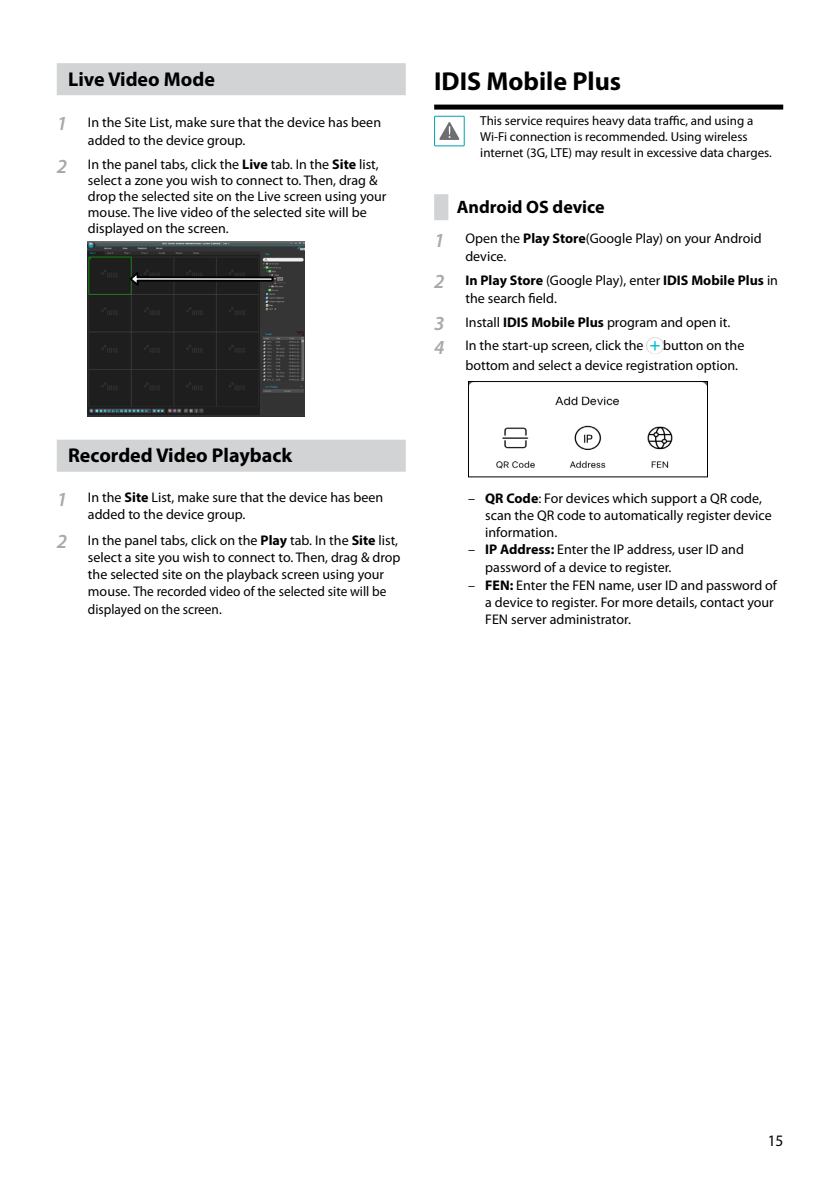
<style>
.page{position:relative;width:840px;height:1191px;background:#fff}
.page>*{position:absolute;margin:0;border:0;box-sizing:border-box;transform-origin:0 0}
.t1{font:700 26px "Myriad Pro";color:#000}
.t2{font:700 20px "Myriad Pro";color:#000}
.t3{font:700 18px "Myriad Pro";color:#000}
.t4{font:16px "Myriad Pro";color:#000;scale:.96 1}
.t5{font:14px/17px "Myriad Pro";color:#000}
.t6{font:13px/16px "Myriad Pro";color:#000}
.s1{font-weight:600;font-style:italic;font-size:20px;color:#a7a9ac}
.s2{font-weight:700}
</style>
<div class="page">
<div style="left:57px;top:63px;width:348px;height:32px;background:#d1d3d4"></div>
<div style="left:57px;top:440px;width:348px;height:32px;background:#d1d3d4"></div>
<img style="left:88px;top:241px;width:217px;height:175px">
<svg style="left:128px;top:269px;width:146px;height:20px;background:#2b2c2b"></svg>
<div style="left:434px;top:105px;width:348px;height:5px;background:#000"></div>
<div style="left:434px;top:194px;width:14px;height:26px;background:#d1d3d4"></div>
<svg style="left:439px;top:122px;width:20px;height:18px"></svg>
<div style="left:434px;top:116px;width:30px;height:30px;border:1px solid #00a0af"></div>
<img style="left:646px;top:338px;width:16px;height:16px">
<img style="left:470px;top:383px;width:235px;height:86px">
<div style="left:468px;top:381px;width:239px;height:96px;border:1px solid #000"></div>
<h2 class="t2" style="left:68px;top:66px;width:148px">Live Video Mode</h2>
<p class="t5" style="left:88px;top:113px;width:294px;line-height:18px;text-indent:-31px"><span class="s1">1</span> In the Site List, make sure that the device has been added to the device group.</p>
<p class="t5" style="left:88px;top:156px;width:300px;line-height:16px;text-indent:-31px"><span class="s1">2</span> In the panel tabs, click the <span class="s2">Live</span> tab. In the <span class="s2">Site</span> list, select a zone you wish to connect to. Then, drag &amp; drop the selected site on the Live screen using your mouse. The live video of the selected site will be displayed on the screen.</p>
<h2 class="t2" style="left:68px;top:442px;width:225px">Recorded Video Playback</h2>
<p class="t5" style="left:88px;top:488px;width:296px;text-indent:-31px"><span class="s1">1</span> In the <span class="s2">Site</span> List, make sure that the device has been added to the device group.</p>
<p class="t5" style="left:88px;top:531px;width:314px;text-indent:-31px"><span class="s1">2</span> In the panel tabs, click on the <span class="s2">Play</span> tab. In the <span class="s2">Site</span> list, select a site you wish to connect to. Then, drag &amp; drop the selected site on the playback screen using your mouse. The recorded video of the selected site will be displayed on the screen.</p>
<h1 class="t1" style="left:434px;top:65px;width:188px">IDIS Mobile Plus</h1>
<p class="t6" style="left:480px;top:113px;width:293px">This service requires heavy data traffic, and using a<br>Wi-Fi connection is recommended. Using wireless internet (3G, LTE) may result in excessive data charges.</p>
<p class="t3" style="left:456px;top:195px;width:149px">Android OS device</p>
<p class="t5" style="left:465px;top:229px;width:297px;line-height:18px;text-indent:-31px"><span class="s1">1</span> Open the <span class="s2">Play Store</span>(Google Play) on your Android device.</p>
<p class="t5" style="left:465px;top:271px;width:314px;line-height:18px;text-indent:-31px"><span class="s1">2</span> <span class="s2">In Play Store</span> (Google Play), enter <span class="s2">IDIS Mobile Plus</span> in the search field.</p>
<p class="t5" style="left:434px;top:310px;width:297px;line-height:23.6px"><span class="s1">3</span> Install <span class="s2">IDIS Mobile Plus</span> program and open it.<br><span class="s1">4</span> In the start-up screen, click the</p>
<p class="t5" style="left:465px;top:335px;width:280px;line-height:20px;text-indent:198px">button on the bottom and select a device registration option.</p>
<p class="t5" style="left:485px;top:490px;width:288px;text-indent:-17px">– <span class="s2">QR Code</span>: For devices which support a QR code, scan the QR code to automatically register device information.</p>
<p class="t5" style="left:485px;top:540px;width:260px;line-height:18px;text-indent:-17px">– <span class="s2">IP Address:</span> Enter the IP address, user ID and password of a device to register.</p>
<p class="t5" style="left:485px;top:577px;width:293px;text-indent:-17px">– <span class="s2">FEN:</span> Enter the FEN name, user ID and password of a device to register. For more details, contact your<br>FEN server administrator.</p>
<p class="t4" style="left:767px;top:1131px;width:17px">15</p>
</div>
